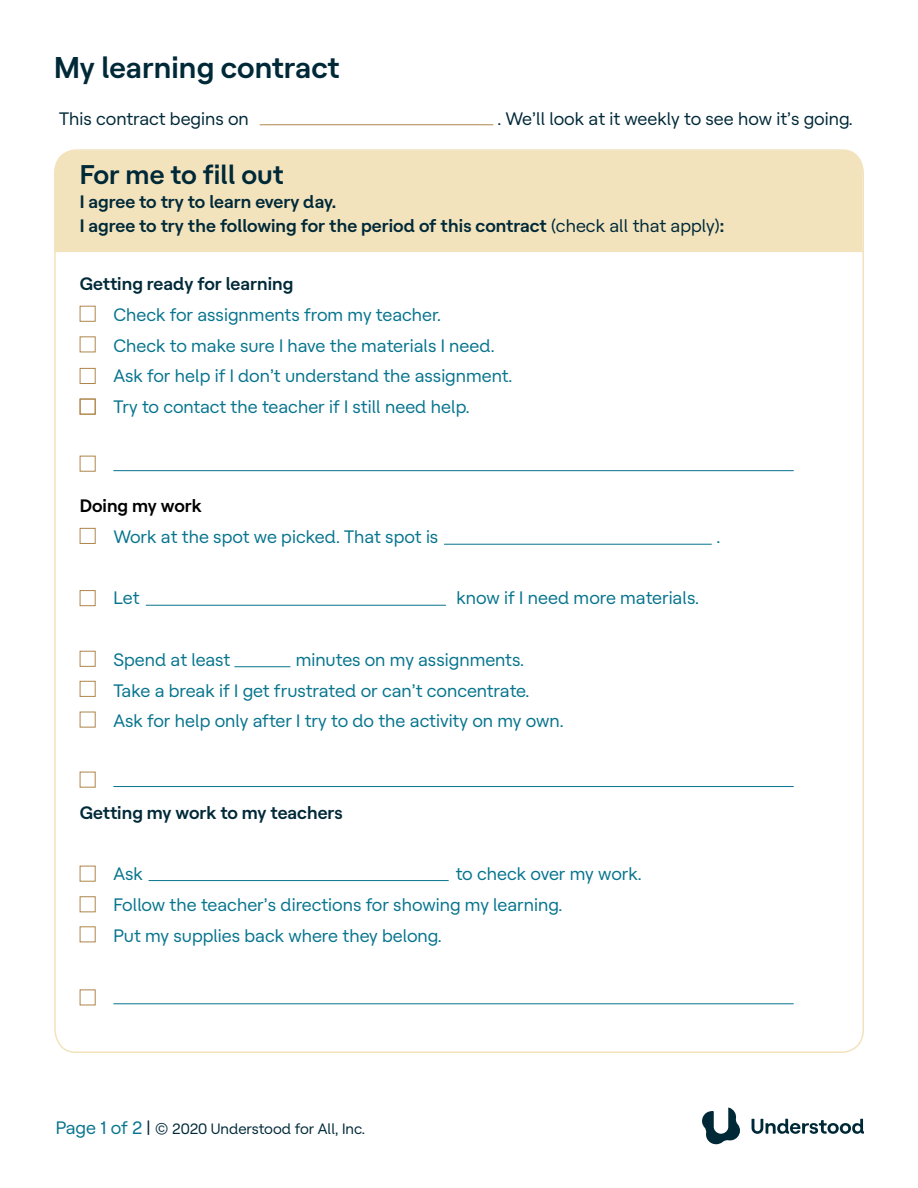
<style>
.page{position:relative;width:918px;height:1188px;background:#fff}
.page>*{position:absolute;margin:0;border:0;box-sizing:border-box;transform-origin:0 0}
.t1{font:600 30px "Understood Sans";color:#002938}
.t2{font:600 27px "Understood Sans";color:#002938}
.t3{font:18px/30.8px "Understood Sans";color:#06748d}
.t4{font:600 18px/24px "Understood Sans";color:#002938}
.t5{font:18px "Understood Sans";color:#002938}
.t6{font:600 18px "Understood Sans";color:#000}
.t7{font:15px "Understood Sans";color:#002938}
.s1{font-weight:400}
.s2{font-size:18px;color:#06748d}
.s3{font-size:18px}
</style>
<div class="page">
<svg style="left:702px;top:1107px;width:38px;height:37px"></svg>
<svg style="left:752px;top:1119px;width:112px;height:15px"></svg>
<div style="left:54px;top:151px;width:809px;height:101px;background:#f2e3bd"></div>
<hr style="left:114px;top:786px;width:679px;height:1px;background:#06748d">
<hr style="left:235px;top:666px;width:55px;height:1px;background:#06748d">
<hr style="left:444px;top:544px;width:267px;height:1px;background:#06748d">
<hr style="left:146px;top:605px;width:300px;height:1px;background:#06748d">
<hr style="left:149px;top:880px;width:299px;height:1px;background:#06748d">
<hr style="left:114px;top:470px;width:679px;height:1px;background:#06748d">
<hr style="left:114px;top:1003px;width:679px;height:1px;background:#06748d">
<hr style="left:260px;top:124px;width:233px;height:1px;background:#ae864b">
<div style="left:80px;top:306px;width:16px;height:16px;border:1px solid #ae864b"></div>
<div style="left:80px;top:336px;width:16px;height:16px;border:1px solid #ae864b"></div>
<div style="left:80px;top:368px;width:16px;height:16px;border:1px solid #ae864b"></div>
<div style="left:80px;top:399px;width:16px;height:16px;border:1px solid #ae864b"></div>
<div style="left:80px;top:456px;width:16px;height:16px;border:1px solid #ae864b"></div>
<div style="left:80px;top:528px;width:16px;height:16px;border:1px solid #ae864b"></div>
<div style="left:80px;top:712px;width:16px;height:16px;border:1px solid #ae864b"></div>
<div style="left:80px;top:590px;width:16px;height:16px;border:1px solid #ae864b"></div>
<div style="left:80px;top:772px;width:16px;height:16px;border:1px solid #ae864b"></div>
<div style="left:80px;top:651px;width:16px;height:16px;border:1px solid #ae864b"></div>
<div style="left:80px;top:866px;width:16px;height:16px;border:1px solid #ae864b"></div>
<div style="left:80px;top:896px;width:16px;height:16px;border:1px solid #ae864b"></div>
<div style="left:80px;top:681px;width:16px;height:16px;border:1px solid #ae864b"></div>
<div style="left:80px;top:926px;width:16px;height:16px;border:1px solid #ae864b"></div>
<div style="left:80px;top:989px;width:16px;height:16px;border:1px solid #ae864b"></div>
<h1 class="t1" style="left:54px;top:44px;width:287px">My learning contract</h1>
<p class="t5" style="left:59px;top:105px;width:191px">This contract begins on</p>
<p class="t5" style="left:497px;top:105px;width:357px">. We’ll look at it weekly to see how it’s going.</p>
<h2 class="t2" style="left:80px;top:154px;width:206px">For me to fill out</h2>
<p class="t4" style="left:80px;top:189px;width:646px">I agree to try to learn every day.<br>I agree to try the following for the period of this contract <span class="s1">(check all that apply)</span>:</p>
<p class="t4" style="left:80px;top:270px;width:215px">Getting ready for learning</p>
<p class="t3" style="left:113px;top:298px;width:401px">Check for assignments from my teacher.<br>Check to make sure I have the materials I need.<br>Ask for help if I don’t understand the assignment.<br>Try to contact the teacher if I still need help.</p>
<p class="t6" style="left:80px;top:492px;width:124px">Doing my work</p>
<p class="t3" style="left:113px;top:520px;width:326px">Work at the spot we picked. That spot is</p>
<p class="t3" style="left:717px;top:520px;width:5px">.</p>
<p class="t3" style="left:113px;top:581px;width:28px">Let</p>
<p class="t3" style="left:456px;top:581px;width:244px">know if I need more materials.</p>
<p class="t3" style="left:113px;top:643px;width:452px;text-indent:182px">minutes on my assignments.<br>Take a break if I get frustrated or can’t concentrate.<br>Ask for help only after I try to do the activity on my own.</p>
<p class="t3" style="left:113px;top:643px;width:118px">Spend at least</p>
<p class="t4" style="left:80px;top:799px;width:264px">Getting my work to my teachers</p>
<p class="t3" style="left:113px;top:857px;width:31px">Ask</p>
<p class="t3" style="left:113px;top:857px;width:530px;text-indent:342px">to check over my work.<br>Follow the teacher’s directions for showing my learning.<br>Put my supplies back where they belong.</p>
<p class="t7" style="left:56px;top:1117px;width:311px"><span class="s2">Page 1 of 2</span> <span class="s3">|</span> © 2020 Understood for All, Inc.</p>
</div>
